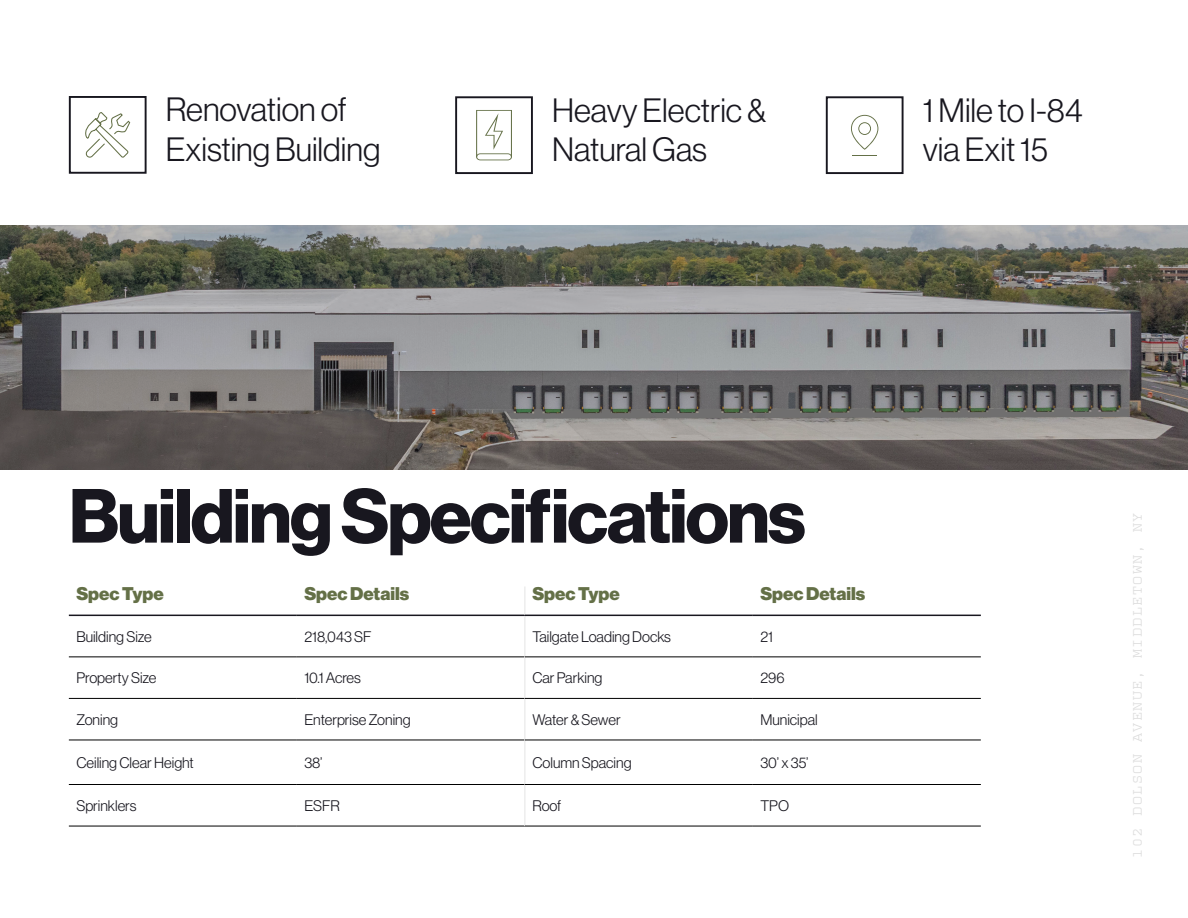
<style>
.page{position:relative;width:1188px;height:918px;background:#fff}
.page>*{position:absolute;margin:0;border:0;box-sizing:border-box;transform-origin:0 0}
.t1{font:75px "N Haas Grotesk DS Pro 75 Bd";letter-spacing:-.025em;color:#18171f}
.t2{font:33px/39.6px "N Haas Grotesk DS Pro 45 Lt";color:#18171f}
.t3{font:18px "N Haas Grotesk DS Pro 95 Blk";color:#647047}
.t4{font:15px "N Haas Grotesk DS Pro 45 Lt";color:#18171f}
.t5{font:15px "Kettler";letter-spacing:.1em;color:#dcdcdc}
</style>
<div class="page">
<hr style="left:69px;top:615px;width:228px;height:1px;background:#18171f">
<hr style="left:297px;top:615px;width:228px;height:1px;background:#18171f">
<hr style="left:69px;top:657px;width:228px;height:1px;background:#000">
<hr style="left:297px;top:657px;width:228px;height:1px;background:#000">
<hr style="left:69px;top:698px;width:228px;height:1px;background:#000">
<hr style="left:297px;top:698px;width:228px;height:1px;background:#000">
<hr style="left:69px;top:740px;width:228px;height:1px;background:#000">
<hr style="left:297px;top:740px;width:228px;height:1px;background:#000">
<hr style="left:69px;top:784px;width:228px;height:1px;background:#000">
<hr style="left:297px;top:784px;width:228px;height:1px;background:#000">
<hr style="left:69px;top:826px;width:228px;height:1px;background:#000">
<hr style="left:297px;top:826px;width:228px;height:1px;background:#000">
<hr style="left:524px;top:616px;width:2px;height:41px;background:#ededed">
<hr style="left:524px;top:657px;width:2px;height:41px;background:#ededed">
<hr style="left:524px;top:699px;width:2px;height:41px;background:#ededed">
<hr style="left:524px;top:740px;width:2px;height:44px;background:#ededed">
<hr style="left:524px;top:785px;width:2px;height:41px;background:#ededed">
<hr style="left:525px;top:657px;width:228px;height:1px;background:#000">
<hr style="left:525px;top:698px;width:228px;height:1px;background:#000">
<hr style="left:525px;top:740px;width:228px;height:1px;background:#000">
<hr style="left:525px;top:784px;width:228px;height:1px;background:#000">
<hr style="left:525px;top:826px;width:228px;height:1px;background:#000">
<hr style="left:524px;top:586px;width:2px;height:29px;background:#ededed">
<hr style="left:525px;top:615px;width:228px;height:1px;background:#18171f">
<hr style="left:753px;top:615px;width:228px;height:1px;background:#18171f">
<hr style="left:753px;top:657px;width:228px;height:1px;background:#000">
<hr style="left:753px;top:698px;width:228px;height:1px;background:#000">
<hr style="left:753px;top:740px;width:228px;height:1px;background:#000">
<hr style="left:753px;top:784px;width:228px;height:1px;background:#000">
<hr style="left:753px;top:826px;width:228px;height:1px;background:#000">
<div style="left:69px;top:96px;width:78px;height:78px;background:#fff;border:2px solid #18171f"></div>
<img style="left:0;top:225px;width:1188px;height:245px">
<div style="left:455px;top:96px;width:78px;height:78px;background:#fff;border:2px solid #18171f"></div>
<div style="left:826px;top:96px;width:78px;height:78px;background:#fff;border:2px solid #18171f"></div>
<svg style="left:85px;top:112px;width:46px;height:46px"></svg>
<svg style="left:851px;top:115px;width:27px;height:41px"></svg>
<svg style="left:476px;top:110px;width:36px;height:50px"></svg>
<p class="t2" style="left:166px;top:90px;width:216px">Renovation of<br>Existing Building</p>
<p class="t2" style="left:552px;top:90px;width:216px">Heavy Electric &amp;<br>Natural Gas</p>
<p class="t2" style="left:923px;top:90px;width:161px">1 Mile to I-84 via Exit 15</p>
<p class="t1" style="left:69px;top:472px;width:738px">Building Specifications</p>
<p class="t3" style="left:76px;top:583px;width:89px">Spec Type</p>
<p class="t3" style="left:304px;top:583px;width:106px">Spec Details</p>
<p class="t3" style="left:532px;top:583px;width:89px">Spec Type</p>
<p class="t3" style="left:760px;top:583px;width:106px">Spec Details</p>
<p class="t4" style="left:76px;top:628px;width:77px">Building Size</p>
<p class="t4" style="left:304px;top:628px;width:69px">218,043 SF</p>
<p class="t4" style="left:532px;top:628px;width:140px">Tailgate Loading Docks</p>
<p class="t4" style="left:760px;top:628px;width:14px">21</p>
<p class="t4" style="left:76px;top:670px;width:82px">Property Size</p>
<p class="t4" style="left:304px;top:670px;width:58px">10.1 Acres</p>
<p class="t4" style="left:532px;top:670px;width:72px">Car Parking</p>
<p class="t4" style="left:760px;top:670px;width:26px">296</p>
<p class="t4" style="left:76px;top:711px;width:43px">Zoning</p>
<p class="t4" style="left:304px;top:711px;width:108px">Enterprise Zoning</p>
<p class="t4" style="left:532px;top:711px;width:90px">Water &amp; Sewer</p>
<p class="t4" style="left:760px;top:711px;width:59px">Municipal</p>
<p class="t4" style="left:76px;top:754px;width:119px">Ceiling Clear Height</p>
<p class="t4" style="left:304px;top:754px;width:20px">38’</p>
<p class="t4" style="left:532px;top:754px;width:101px">Column Spacing</p>
<p class="t4" style="left:760px;top:754px;width:50px">30’ x 35’</p>
<p class="t4" style="left:76px;top:797px;width:62px">Sprinklers</p>
<p class="t4" style="left:304px;top:797px;width:37px">ESFR</p>
<p class="t4" style="left:532px;top:797px;width:30px">Roof</p>
<p class="t4" style="left:760px;top:797px;width:30px">TPO</p>
<p class="t5" style="left:1129px;top:858px;width:347px;rotate:-90deg">102 DOLSON AVENUE, MIDDLETOWN, NY</p>
</div>
